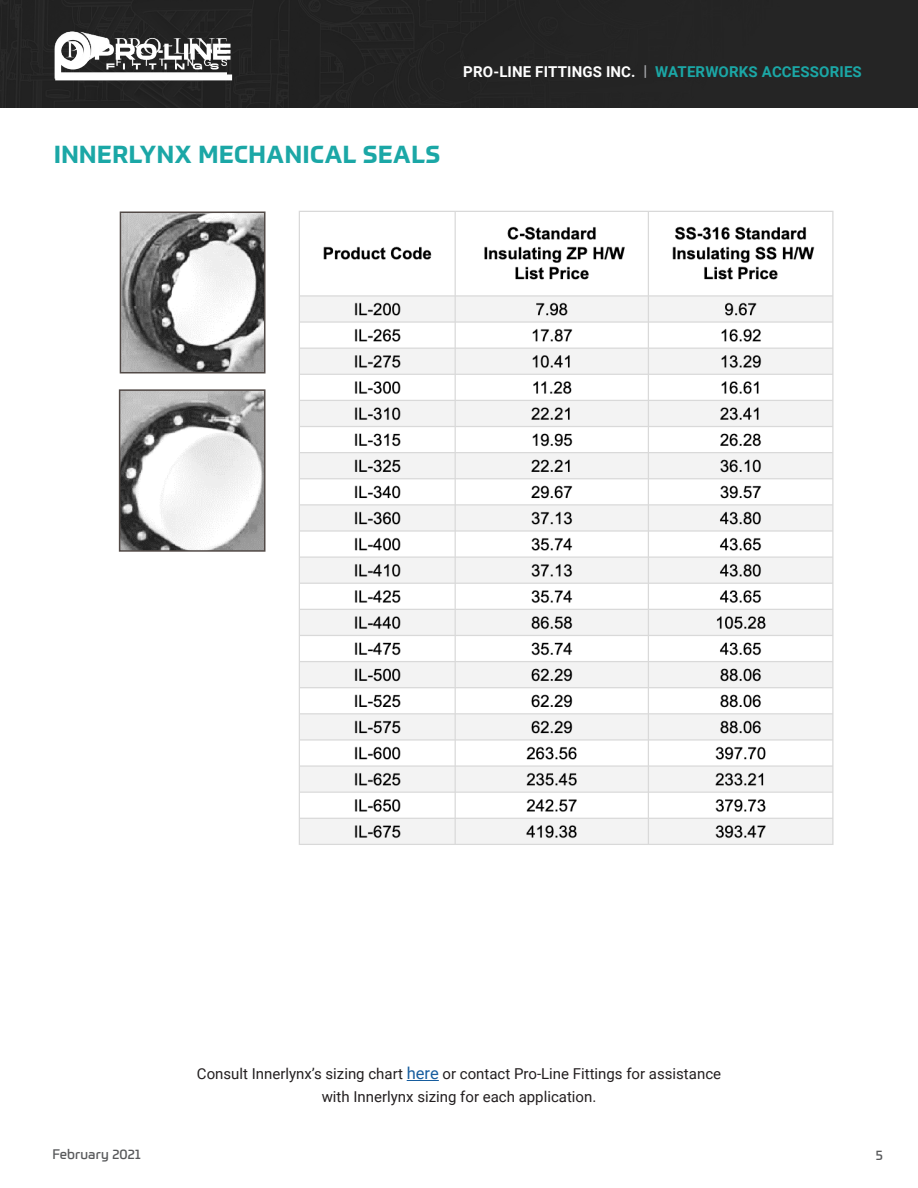
<style>
.page{position:relative;width:918px;height:1188px;background:#fff}
.page>*{position:absolute;margin:0;border:0;box-sizing:border-box;transform-origin:0 0}
.t1{font:700 24px "Prometo";letter-spacing:.025em;color:#1ba7a6}
.t2{font:15px/22.5px "Roboto";color:#231f20;text-align:center}
.t3{font:700 15px "Roboto";letter-spacing:.01em;color:#1ba7a6}
.t4{font:13.5px "Prometo";letter-spacing:.01em;color:#57585a}
.s1{color:#fff}
.s2{color:#aaabaf}
.s3{font-size:16.5px;color:#175d9e}
</style>
<div class="page">
<div style="left:0;top:0;width:918px;height:108px;background:#242424"></div>
<img style="left:52px;top:27px;width:174px;height:57px">
<hr style="left:407px;top:1080px;width:32px;height:1px;background:#175d9e">
<img style="left:123px;top:215px;width:140px;height:156px">
<div style="left:120px;top:212px;width:146px;height:162px;border:2px solid #524a47"></div>
<img style="left:122px;top:392px;width:141px;height:157px">
<div style="left:119px;top:389px;width:147px;height:163px;border:2px solid #524a47"></div>
<img style="left:299px;top:210px;width:535px;height:635px">
<svg style="left:52px;top:31px;width:186px;height:52px"></svg>
<p class="t3" style="left:463px;top:61px;width:400px"><span class="s1">PRO-LINE FITTINGS INC.</span> <span class="s2">|</span> WATERWORKS ACCESSORIES</p>
<h1 class="t1" style="left:54px;top:139px;width:387px">INNERLYNX MECHANICAL SEALS</h1>
<p class="t2" style="left:197px;top:1062px;width:526px">Consult Innerlynx’s sizing chart <span class="s3">here</span> or contact Pro-Line Fittings for assistance with Innerlynx sizing for each application.</p>
<p class="t4" style="left:52px;top:1146px;width:90px">February 2021</p>
<p class="t4" style="left:876px;top:1147px;width:9px">5</p>
</div>
